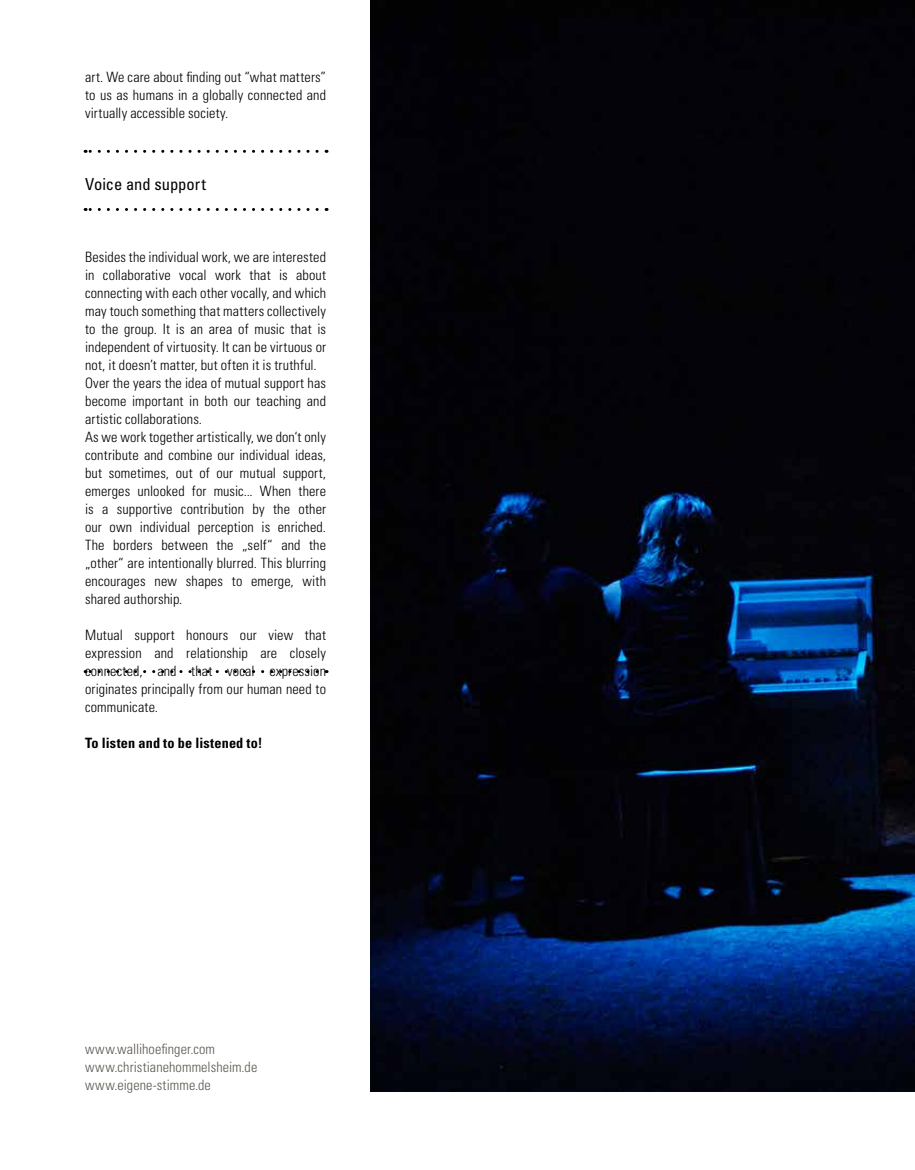
<style>
.page{position:relative;width:915px;height:1170px;background:#fff}
.page>*{position:absolute;margin:0;border:0;box-sizing:border-box;transform-origin:0 0}
.t1{font:condensed 16.5px "Univers";color:#000}
.t2{font:300 condensed 14.25px/18px "Univers";letter-spacing:.01em;color:#000;text-align:justify}
.t3{font:300 condensed 14.25px/18px "Univers";letter-spacing:.005em;color:#5d5951}
.t4{font:700 condensed 14.25px "Univers";letter-spacing:.01em;color:#000}
</style>
<div class="page">
<img style="left:370px;top:0;width:544px;height:1091px">
<svg style="left:85px;top:150px;width:232px;height:3px"></svg>
<svg style="left:85px;top:670px;width:232px;height:3px"></svg>
<svg style="left:85px;top:208px;width:232px;height:3px"></svg>
<p class="t2" style="left:85px;top:68px;width:242px">art. We care about finding out “what matters” to us as humans in a globally connected and virtually accessible society.</p>
<p class="t1" style="left:85px;top:173px;width:122px">Voice and support</p>
<p class="t2" style="left:85px;top:248px;width:242px;text-align:left">Besides the individual work, we are interested in collaborative vocal work that is about connecting with each other vocally, and which may touch something that matters collectively to the group. It is an area of music that is independent of virtuosity. It can be virtuous or not, it doesn’t matter, but often it is truthful.<br>Over the years the idea of mutual support has become important in both our teaching and artistic collaborations.<br>As we work together artistically, we don‘t only contribute and combine our individual ideas, but sometimes, out of our mutual support, emerges unlooked for music... When there is a supportive contribution by the other our own individual perception is enriched.<br>The borders between the „self“ and the „other“ are intentionally blurred. This blurring encourages new shapes to emerge, with shared authorship.</p>
<p class="t2" style="left:85px;top:626px;width:242px">Mutual support honours our view that expression and relationship are closely connected, and that vocal expression originates principally from our human need to communicate.</p>
<p class="t4" style="left:85px;top:734px;width:179px">To listen and to be listened to!</p>
<p class="t3" style="left:85px;top:1040px;width:174px">www.wallihoefinger.com www.christianehommelsheim.de www.eigene-stimme.de</p>
</div>
